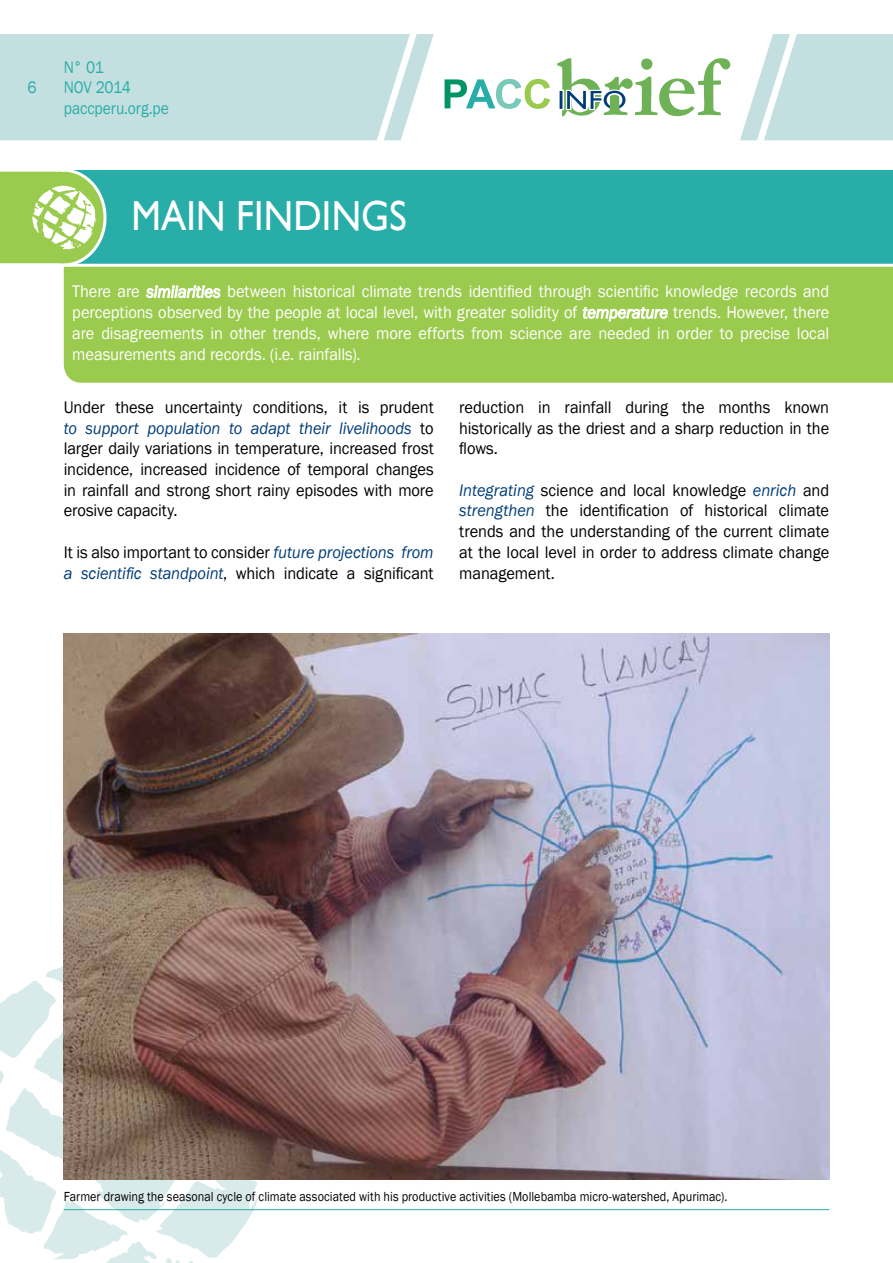
<style>
.page{position:relative;width:893px;height:1263px;background:#fff}
.page>*{position:absolute;margin:0;border:0;box-sizing:border-box;transform-origin:0 0}
.t1{font:42px "Gill Sans";letter-spacing:.005em;color:#fff;scale:.9 1}
.t2{font:17.25px/20.7px "Franklin Gothic";letter-spacing:-.005em;color:#000;text-align:justify;scale:.95 1}
.t3{font:17.25px/20.7px "Franklin Gothic";letter-spacing:-.005em;color:#fff;text-align:justify;scale:.95 1}
.t4{font:17.25px/20.7px "Franklin Gothic";letter-spacing:-.005em;color:#29ada9;scale:.9 1}
.t5{font:13.5px "Franklin Gothic";letter-spacing:.005em;color:#000;scale:.9 1}
.s1{font-style:italic}
.s2{font-style:italic;color:#003d77}
</style>
<div class="page">
<div style="left:64px;top:267px;width:829px;height:116px;background:#9bcb4e"></div>
<div style="left:0;top:170px;width:893px;height:94px;background:#29ada9"></div>
<svg style="left:0;top:170px;width:108px;height:98px;background:#aad582"></svg>
<hr style="left:892px;top:170px;width:1px;height:94px;background:#9bcb4e">
<svg style="left:0;top:959px;width:272px;height:304px"></svg>
<div style="left:0;top:34px;width:434px;height:106px;background:#c4dfdf"></div>
<svg style="left:740px;top:34px;width:153px;height:106px;background:#cde3e3"></svg>
<svg style="left:557px;top:58px;width:173px;height:58px"></svg>
<svg style="left:445px;top:79px;width:105px;height:30px"></svg>
<hr style="left:64px;top:264px;width:829px;height:3px;background:#fff">
<svg style="left:146px;top:286px;width:74px;height:17px"></svg>
<svg style="left:583px;top:307px;width:85px;height:16px"></svg>
<img style="left:64px;top:634px;width:765px;height:545px">
<hr style="left:64px;top:1209px;width:765px;height:1px;background:#29ada9">
<p class="t4" style="left:27px;top:77px;width:12px">6</p>
<p class="t4" style="left:64px;top:57px;width:118px">N° 01<br>NOV 2014 paccperu.org.pe</p>
<h1 class="t1" style="left:132px;top:191px;width:57px">MAIN</h1>
<h1 class="t1" style="left:236px;top:191px;width:188px">FIN DINGS</h1>
<p class="t3" style="left:72px;top:282px;width:798px">There are <span class="s1">similarities</span> between historical climate trends identified through scientific knowledge records and perceptions observed by the people at local level, with greater solidity of <span class="s1">temperature</span> trends. However, there are disagreements in other trends, where more efforts from science are needed in order to precise local measurements and records. (i.e. rainfalls).</p>
<p class="t2" style="left:64px;top:397px;width:391px">Under these uncertainty conditions, it is prudent <span class="s2">to support population to adapt their livelihoods</span> to larger daily variations in temperature, increased frost incidence, increased incidence of temporal changes in rainfall and strong short rainy episodes with more erosive capacity.</p>
<p class="t2" style="left:64px;top:542px;width:391px">It is also important to consider <span class="s2">future projections from a scientific standpoint</span>, which indicate a significant</p>
<p class="t2" style="left:459px;top:397px;width:391px">reduction in rainfall during the months known historically as the driest and a sharp reduction in the flows.</p>
<p class="t2" style="left:459px;top:480px;width:391px"><span class="s2">Integrating</span> science and local knowledge <span class="s2">enrich</span> and <span class="s2">strengthen</span> the identification of historical climate trends and the understanding of the current climate at the local level in order to address climate change management.</p>
<p class="t5" style="left:64px;top:1188px;width:739px">Farmer drawing the seasonal cycle of climate associated with his productive activities (Mollebamba micro-watershed, Apurimac).</p>
</div>
